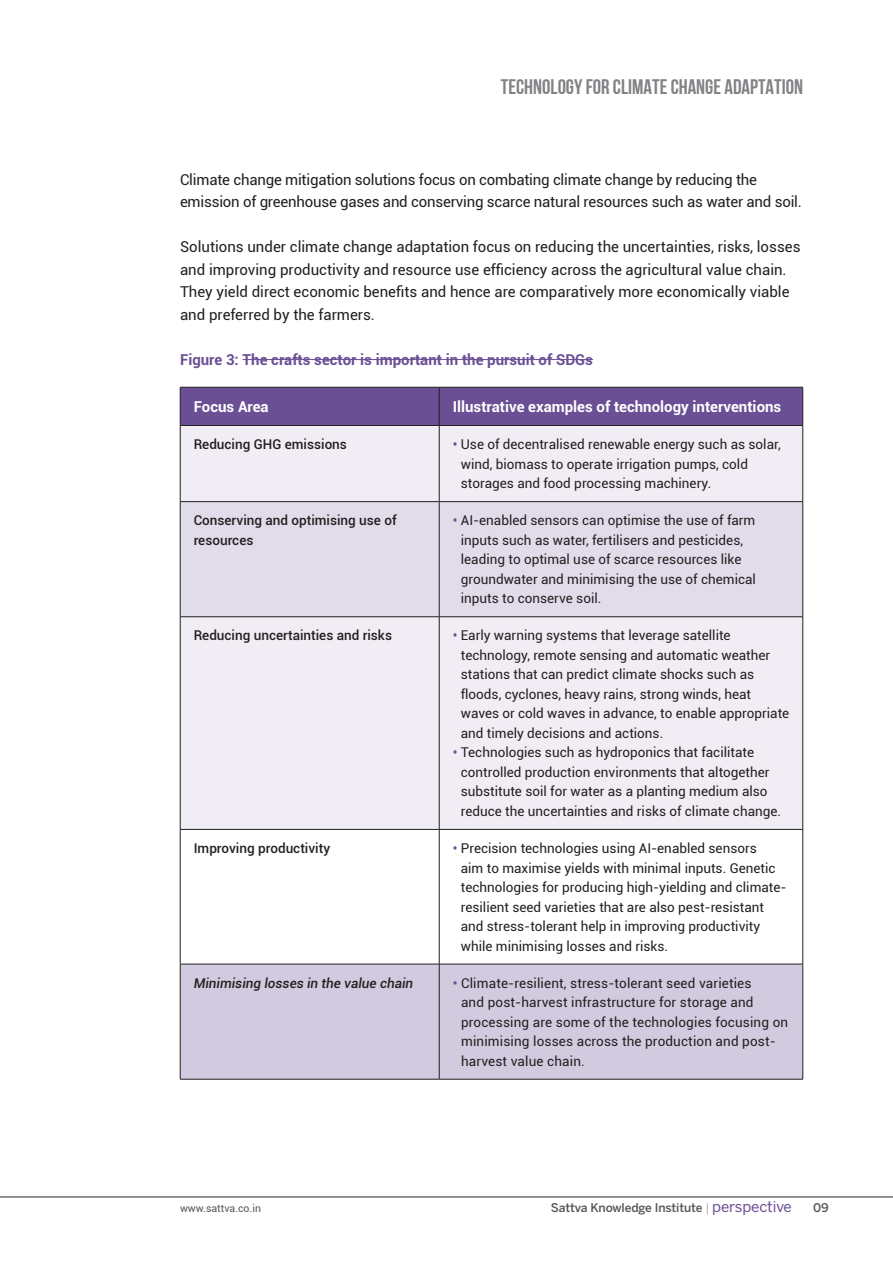
<style>
.page{position:relative;width:893px;height:1263px;background:#fff}
.page>*{position:absolute;margin:0;border:0;box-sizing:border-box;transform-origin:0 0}
.t1{font:21px "Bebas Neue Cyrillic";color:#808285}
.Body_Text{font:15px/22.5px "Roboto";color:#231f20}
.Body_Text-2{font:700 15px "Roboto";color:#fff}
.Body_Text-3{font:700 15px "Roboto";color:#6a4f94}
.Body_Text-4{font:13.5px/19.5px "Roboto";color:#231f20}
.Body_Text-5{font:500 13.5px/19.5px "Roboto";color:#231f20}
.Body_Text-6{font:italic 500 13.5px "Roboto";color:#231f20}
.t2{font:500 12px "Benton Sans";letter-spacing:-.01em;color:#57585a}
.t3{font:10.5px "Roboto";color:#57585a}
.s1{font-weight:500;color:#6a4f94}
.s2{font-weight:300;color:#808285}
.s3{font-weight:400;font-size:15px;color:#6b4f94}
</style>
<div class="page">
<hr style="left:0;top:1197px;width:893px;height:1px;background:#231f20">
<div style="left:181px;top:388px;width:621px;height:37px;background:#6a4f94"></div>
<div style="left:181px;top:426px;width:621px;height:403px;background:#f0edf4"></div>
<div style="left:181px;top:502px;width:621px;height:114px;background:#e1dcea"></div>
<div style="left:181px;top:965px;width:621px;height:114px;background:#d2cadf"></div>
<hr style="left:180px;top:387px;width:259px;height:1px;background:#231f20">
<hr style="left:180px;top:387px;width:1px;height:38px;background:#231f20">
<hr style="left:439px;top:387px;width:364px;height:1px;background:#231f20">
<hr style="left:439px;top:387px;width:1px;height:38px;background:#231f20">
<hr style="left:802px;top:387px;width:1px;height:38px;background:#231f20">
<hr style="left:180px;top:425px;width:259px;height:1px;background:#231f20">
<hr style="left:180px;top:426px;width:1px;height:75px;background:#231f20">
<hr style="left:439px;top:425px;width:364px;height:1px;background:#231f20">
<hr style="left:439px;top:426px;width:1px;height:75px;background:#231f20">
<hr style="left:802px;top:426px;width:1px;height:75px;background:#231f20">
<hr style="left:180px;top:501px;width:259px;height:1px;background:#231f20">
<hr style="left:180px;top:502px;width:1px;height:115px;background:#231f20">
<hr style="left:439px;top:501px;width:364px;height:1px;background:#231f20">
<hr style="left:439px;top:502px;width:1px;height:115px;background:#231f20">
<hr style="left:802px;top:502px;width:1px;height:115px;background:#231f20">
<hr style="left:180px;top:616px;width:259px;height:1px;background:#231f20">
<hr style="left:180px;top:617px;width:1px;height:212px;background:#231f20">
<hr style="left:439px;top:616px;width:364px;height:1px;background:#231f20">
<hr style="left:439px;top:617px;width:1px;height:212px;background:#231f20">
<hr style="left:802px;top:617px;width:1px;height:212px;background:#231f20">
<hr style="left:180px;top:829px;width:259px;height:1px;background:#231f20">
<hr style="left:180px;top:830px;width:1px;height:134px;background:#231f20">
<hr style="left:439px;top:829px;width:364px;height:1px;background:#231f20">
<hr style="left:439px;top:830px;width:1px;height:134px;background:#231f20">
<hr style="left:802px;top:830px;width:1px;height:134px;background:#231f20">
<hr style="left:180px;top:964px;width:259px;height:1px;background:#231f20">
<hr style="left:180px;top:964px;width:1px;height:115px;background:#231f20">
<hr style="left:439px;top:964px;width:364px;height:1px;background:#231f20">
<hr style="left:439px;top:964px;width:1px;height:115px;background:#231f20">
<hr style="left:802px;top:964px;width:1px;height:115px;background:#231f20">
<hr style="left:180px;top:1079px;width:259px;height:1px;background:#231f20">
<hr style="left:439px;top:1079px;width:364px;height:1px;background:#231f20">
<hr style="left:243px;top:359px;width:350px;height:1px;background:#6a4f94">
<h1 class="t1" style="left:501px;top:75px;width:304px">TECHNOLOGY FOR CLIMATE CHANGE ADAPTATION</h1>
<p class="Body_Text" style="left:180px;top:167px;width:623px">Climate change mitigation solutions focus on combating climate change by reducing the emission of greenhouse gases and conserving scarce natural resources such as water and soil.</p>
<p class="Body_Text" style="left:180px;top:235px;width:622px">Solutions under climate change adaptation focus on reducing the uncertainties, risks, losses and improving productivity and resource use efficiency across the agricultural value chain.<br>They yield direct economic benefits and hence are comparatively more economically viable and preferred by the farmers.</p>
<p class="Body_Text-3" style="left:180px;top:349px;width:414px">Figure 3: The crafts sector is important in the pursuit of SDGs</p>
<p class="Body_Text-2" style="left:194px;top:396px;width:76px">Focus Area</p>
<p class="Body_Text-2" style="left:453px;top:396px;width:330px">Illustrative examples of technology interventions</p>
<p class="Body_Text-5" style="left:194px;top:434px;width:155px">Reducing GHG emissions</p>
<p class="Body_Text-4" style="left:461px;top:434px;width:321px;text-indent:-8px"><span class="s1">•</span> Use of decentralised renewable energy such as solar, wind, biomass to operate irrigation pumps, cold storages and food processing machinery.</p>
<p class="Body_Text-5" style="left:194px;top:510px;width:204px">Conserving and optimising use of resources</p>
<p class="Body_Text-4" style="left:461px;top:510px;width:297px;text-indent:-8px"><span class="s1">•</span> AI-enabled sensors can optimise the use of farm inputs such as water, fertilisers and pesticides, leading to optimal use of scarce resources like groundwater and minimising the use of chemical inputs to conserve soil.</p>
<p class="Body_Text-5" style="left:194px;top:625px;width:200px">Reducing uncertainties and risks</p>
<p class="Body_Text-4" style="left:461px;top:625px;width:330px;text-indent:-8px"><span class="s1">•</span> Early warning systems that leverage satellite technology, remote sensing and automatic weather stations that can predict climate shocks such as floods, cyclones, heavy rains, strong winds, heat waves or cold waves in advance, to enable appropriate and timely decisions and actions.</p>
<p class="Body_Text-4" style="left:461px;top:742px;width:322px;text-indent:-8px"><span class="s1">•</span> Technologies such as hydroponics that facilitate controlled production environments that altogether substitute soil for water as a planting medium also reduce the uncertainties and risks of climate change.</p>
<p class="Body_Text-5" style="left:194px;top:838px;width:138px">Improving productivity</p>
<p class="Body_Text-4" style="left:461px;top:838px;width:327px;text-indent:-8px"><span class="s1">•</span> Precision technologies using AI-enabled sensors<br>aim to maximise yields with minimal inputs. Genetic technologies for producing high-yielding and climate&shy;resilient seed varieties that are also pest-resistant and stress-tolerant help in improving productivity while minimising losses and risks.</p>
<p class="Body_Text-6" style="left:194px;top:973px;width:221px">Minimising losses in the value chain</p>
<p class="Body_Text-4" style="left:461px;top:973px;width:329px;text-indent:-8px"><span class="s1">•</span> Climate-resilient, stress-tolerant seed varieties<br>and post-harvest infrastructure for storage and processing are some of the technologies focusing on minimising losses across the production and post&shy;harvest value chain.</p>
<p class="t3" style="left:180px;top:1201px;width:83px">www.sattva.co.in</p>
<p class="t2" style="left:551px;top:1200px;width:242px">Sattva Knowledge Institute <span class="s2">|</span> <span class="s3">perspective</span></p>
<p class="t2" style="left:813px;top:1200px;width:17px">09</p>
</div>
